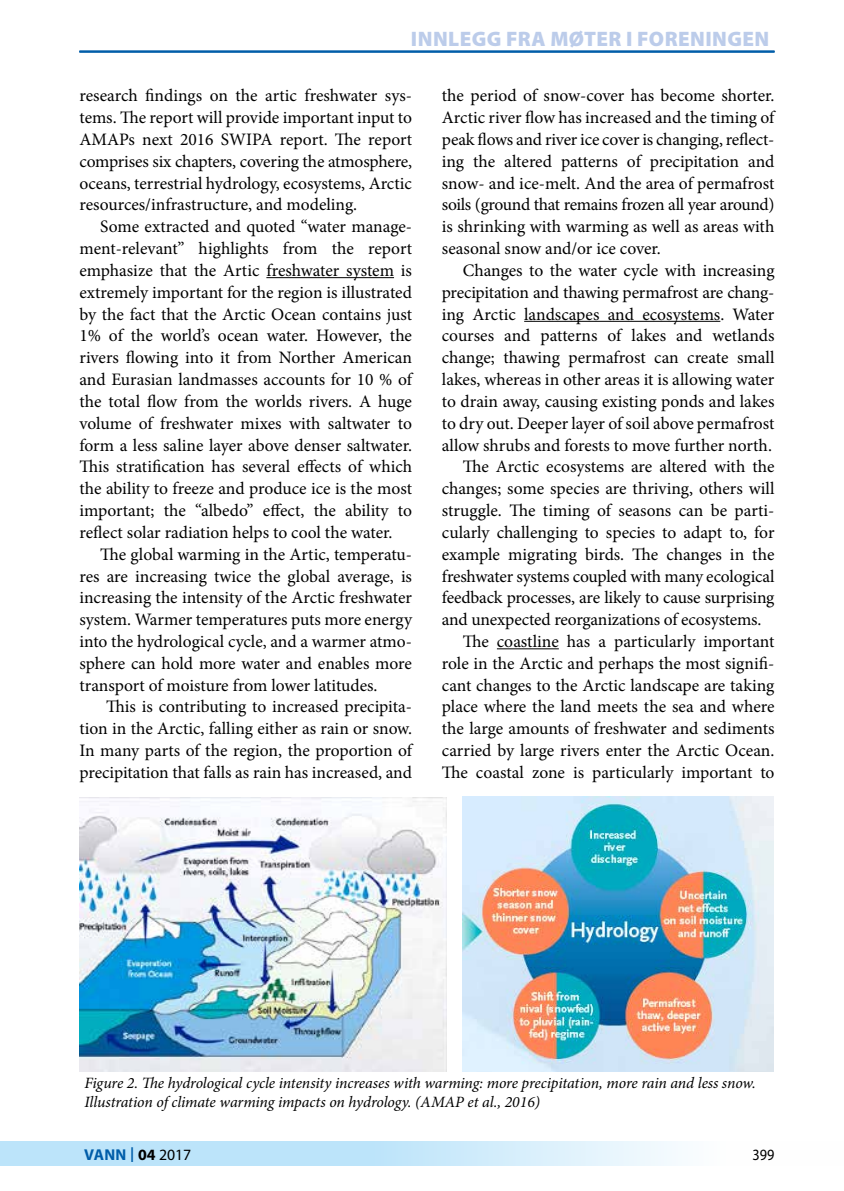
<style>
.page{position:relative;width:844px;height:1191px;background:#fff}
.page>*{position:absolute;margin:0;border:0;box-sizing:border-box;transform-origin:0 0}
.t1{font:900 21px "Myriad Pro";letter-spacing:.02em;color:#bcccea}
.t2{font:17.5px/21.9px "Minion Pro";letter-spacing:-.005em;color:#000;text-align:justify}
.t3{font:italic 15.75px/19.2px "Minion Pro";letter-spacing:-.01em;color:#000}
.t4{font:700 15.75px "Myriad Pro";letter-spacing:.01em;color:#005da9}
.t5{font:15.75px "Myriad Pro";color:#000;scale:.9 1}
.s1{font-weight:400;font-size:21.88px}
.s2{color:#000}
.s3{font-weight:400;color:#000}
</style>
<div class="page">
<svg style="left:1px;top:1141px;width:675px;height:25px;background:#c8e8fa"></svg>
<svg style="left:0;top:1141px;width:1px;height:25px"></svg>
<hr style="left:79px;top:51px;width:695px;height:1px;background:#005da9">
<hr style="left:266px;top:277px;width:128px;height:1px;background:#000">
<hr style="left:524px;top:321px;width:196px;height:1px;background:#000">
<hr style="left:497px;top:648px;width:61px;height:1px;background:#000">
<img style="left:79px;top:797px;width:367px;height:274px">
<img style="left:462px;top:796px;width:311px;height:275px">
<p class="t1" style="left:411px;top:24px;width:360px">INNLEG FRA MØTER I FORENING N</p>
<p class="t1" style="left:459px;top:24px;width:311px">FAGFELLEVURDERTE ARTIKLER</p>
<p class="t2" style="left:79px;top:85px;width:334px">research findings on the artic freshwater sys&shy;tems. The report will provide important input to AMAPs next 2016 SWIPA report. The report comprises six chapters, covering the atmosphere, oceans, terrestrial hydrology, ecosystems, Arctic resources/infrastructure, and modeling.</p>
<p class="t2" style="left:79px;top:216px;width:334px;text-indent:21px">Some extracted and quoted “water manage&shy;ment-relevant” highlights from the report emphasize that the Artic freshwater system is extremely important for the region is illustrated by the fact that the Arctic Ocean contains just 1% of the world’s ocean water. However, the rivers flowing into it from Norther American and Eurasian landmasses accounts for 10 % of the total flow from the worlds rivers. A huge volume of freshwater mixes with saltwater to form a less saline layer above denser saltwater.<br>This stratification has several effects of which the ability to freeze and produce ice is the most important; the “albedo” effect, the ability to reflect solar radiation helps to cool the water.</p>
<p class="t2" style="left:79px;top:543px;width:334px;text-indent:21px">The global warming in the Artic, temperatu&shy;res are increasing twice the global average, is increasing the intensity of the Arctic freshwater system. Warmer temperatures puts more energy into the hydrological cycle, and a warmer atmo&shy;sphere can hold more water and enables more transport of moisture from lower latitudes.</p>
<p class="t2" style="left:79px;top:696px;width:334px;text-indent:27px">This is contributing to increased precipita&shy;tion in the Arctic, falling either as rain or snow.<br>In many parts of the region, the proportion of precipitation that falls as rain has increased, and</p>
<p class="t2" style="left:441px;top:85px;width:334px">the period of snow-cover has become shorter.<br>Arctic river flow has increased and the timing of peak flows and river ice cover is changing, reflect&shy;ing the altered patterns of precipitation and snow- and ice-melt. And the area of permafrost soils (ground that remains frozen all year around) is shrinking with warming as well as areas with seasonal snow and/or ice cover.</p>
<p class="t2" style="left:462px;top:259px;width:313px">Changes to the water cycle with increasing</p>
<p class="t2" style="left:441px;top:281px;width:334px">precipitation and thawing permafrost are chang-</p>
<p class="t2" style="left:441px;top:303px;width:334px">ing Arctic landscapes and ecosystems. Water</p>
<p class="t2" style="left:441px;top:325px;width:334px">courses and patterns of lakes and wetlands</p>
<p class="t2" style="left:441px;top:347px;width:334px">change; thawing permafrost can create small</p>
<p class="t2" style="left:441px;top:368px;width:334px">lakes, whereas in other areas it is allowing water</p>
<p class="t2" style="left:441px;top:390px;width:334px">to drain away, causing existing ponds and lakes</p>
<p class="t2" style="left:441px;top:412px;width:334px">to dry out. Deeper layer of soil above permafrost</p>
<p class="t2" style="left:441px;top:434px;width:331px">allow shrubs and forests to move further north.</p>
<p class="t2" style="left:462px;top:456px;width:313px">The Arctic ecosystems are altered with the</p>
<p class="t2" style="left:441px;top:478px;width:334px">changes; some species are thriving, others will</p>
<p class="t2" style="left:441px;top:499px;width:334px">struggle. The timing of seasons can be parti-</p>
<p class="t2" style="left:441px;top:521px;width:334px">cularly challenging to species to adapt to, for</p>
<p class="t2" style="left:441px;top:543px;width:334px">example migrating birds. The changes in the</p>
<p class="t2" style="left:441px;top:565px;width:334px">freshwater systems coupled with many ecological</p>
<p class="t2" style="left:441px;top:587px;width:334px">feedback processes, are likely to cause surprising</p>
<p class="t2" style="left:441px;top:608px;width:321px">and unexpected reorganizations of ecosystems.</p>
<p class="t2" style="left:462px;top:630px;width:313px">The coastline has a particularly important</p>
<p class="t2" style="left:442px;top:652px;width:334px">role in the Arctic and perhaps the most signifi-</p>
<p class="t2" style="left:442px;top:674px;width:334px">cant changes to the Arctic landscape are taking</p>
<p class="t2" style="left:442px;top:696px;width:334px">place where the land meets the sea and where</p>
<p class="t2" style="left:442px;top:718px;width:334px">the large amounts of freshwater and sediments</p>
<p class="t2" style="left:442px;top:739px;width:334px">carried by large rivers enter the Arctic Ocean.</p>
<p class="t2" style="left:442px;top:761px;width:334px">The coastal zone is particularly important to</p>
<p class="t3" style="left:84px;top:1073px;width:672px">Figure 2. The hydrological cycle intensity increases with warming: more precipitation, more rain and less snow.<br>Illustration of climate warming impacts on hydrology. (AMAP et al., 2016)</p>
<p class="t4" style="left:84px;top:1144px;width:109px">VANN <span class="s1">I</span> <span class="s2">04</span> <span class="s3">2017</span></p>
<p class="t5" style="left:752px;top:1145px;width:26px">399</p>
</div>
